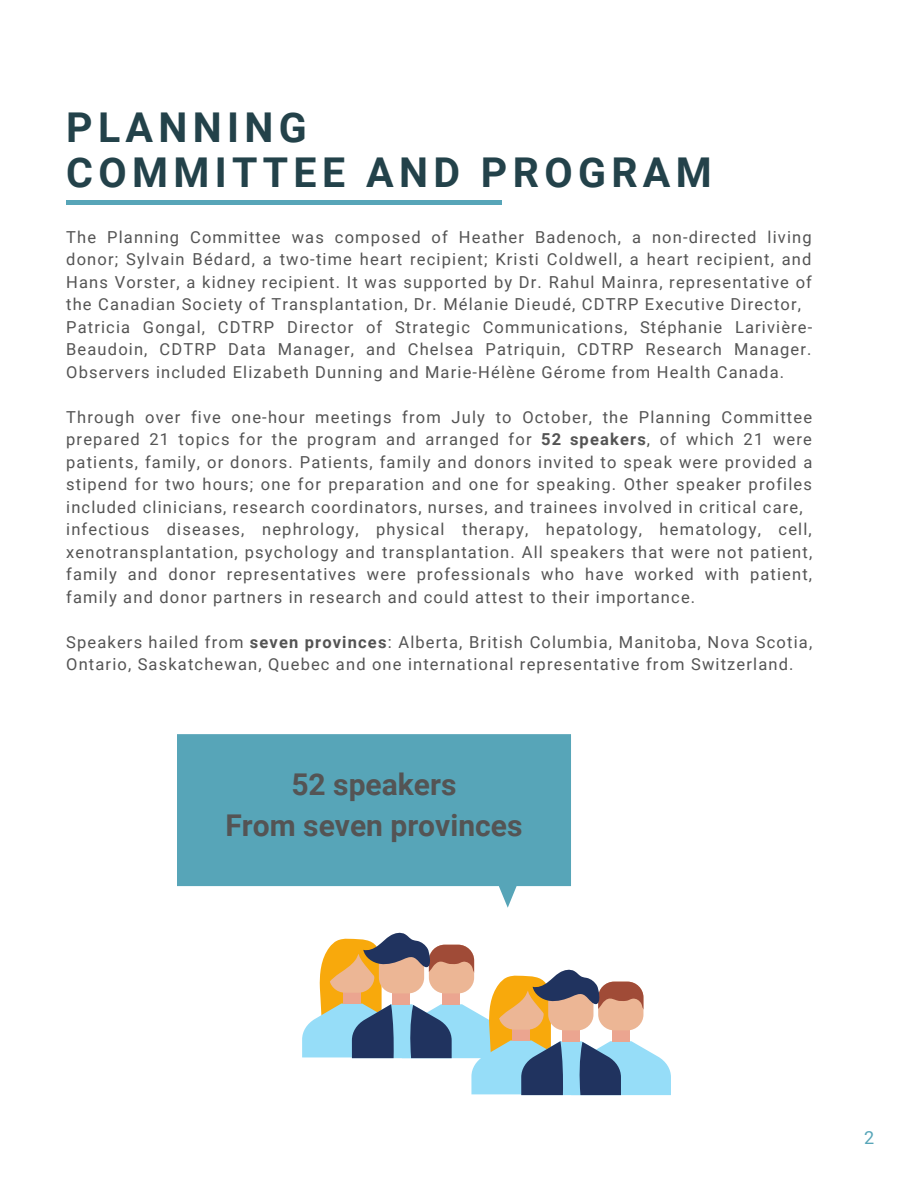
<style>
.page{position:relative;width:918px;height:1188px;background:#fff}
.page>*{position:absolute;margin:0;border:0;box-sizing:border-box;transform-origin:0 0}
.t1{font:700 41.1px/45.5px "Roboto";letter-spacing:.13em;color:#23424a}
.t2{font:700 30px/41.7px "Roboto";color:#545454;text-align:center}
.t3{font:18px "Roboto";color:#57a5b8}
.t4{font:16.5px/22.5px "Roboto";letter-spacing:.07em;color:#545454}
.s1{font-weight:700}
</style>
<div class="page">
<hr style="left:66px;top:201px;width:436px;height:4px;background:#57a5b8">
<svg style="left:177px;top:734px;width:394px;height:174px;background:#6bb0c0"></svg>
<svg style="left:302px;top:932px;width:369px;height:163px"></svg>
<h1 class="t1" style="left:66px;top:105px;width:647px">PLANNING<br>COMMITTEE AND PROGRAM</h1>
<p class="t4" style="left:66px;top:226px;width:748px">The Planning Committee was composed of Heather Badenoch, a non-directed living donor; Sylvain Bédard, a two-time heart recipient; Kristi Coldwell, a heart recipient, and Hans Vorster, a kidney recipient. It was supported by Dr. Rahul Mainra, representative of the Canadian Society of Transplantation, Dr. Mélanie Dieudé, CDTRP Executive Director, Patricia Gongal, CDTRP Director of Strategic Communications, Stéphanie Larivière-Beaudoin, CDTRP Data Manager, and Chelsea Patriquin, CDTRP Research Manager.<br>Observers included Elizabeth Dunning and Marie-Hélène Gérome from Health Canada.</p>
<p class="t4" style="left:66px;top:406px;width:748px">Through over five one-hour meetings from July to October, the Planning Committee prepared 21 topics for the program and arranged for <span class="s1">52 speakers</span>, of which 21 were patients, family, or donors. Patients, family and donors invited to speak were provided a stipend for two hours; one for preparation and one for speaking. Other speaker profiles included clinicians, research coordinators, nurses, and trainees involved in critical care, infectious diseases, nephrology, physical therapy, hepatology, hematology, cell, xenotransplantation, psychology and transplantation. All speakers that were not patient, family and donor representatives were professionals who have worked with patient, family and donor partners in research and could attest to their importance.</p>
<p class="t4" style="left:66px;top:631px;width:748px">Speakers hailed from <span class="s1">seven provinces</span>: Alberta, British Columbia, Manitoba, Nova Scotia,<br>Ontario, Saskatchewan, Quebec and one international representative from Switzerland.</p>
<h2 class="t2" style="left:226px;top:763px;width:298px">52 speakers<br>From seven provinces</h2>
<p class="t3" style="left:864px;top:1128px;width:12px">2</p>
</div>
